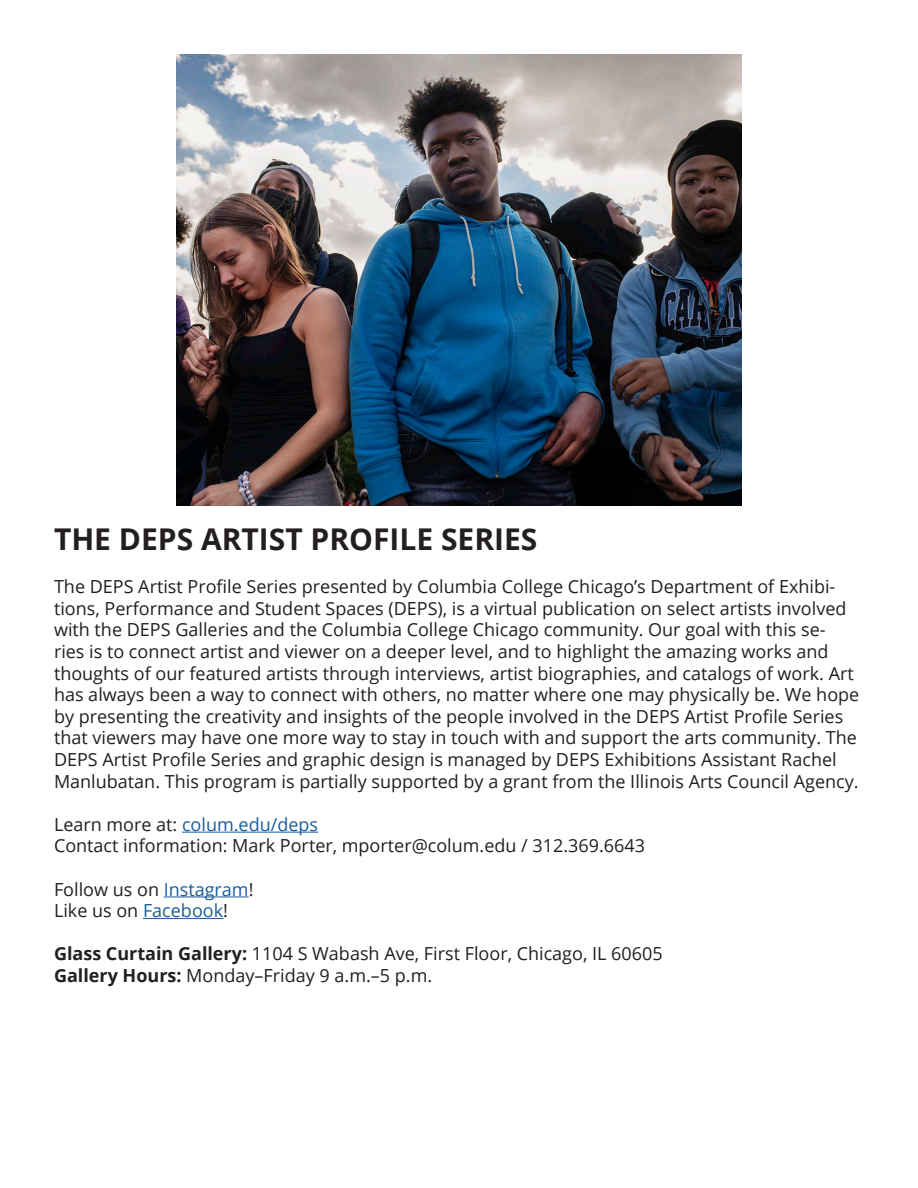
<style>
.page{position:relative;width:918px;height:1188px;background:#fff}
.page>*{position:absolute;margin:0;border:0;box-sizing:border-box;transform-origin:0 0}
.t1{font:700 30px "Open Sans";color:#231f20}
.t2{font:18px/21.6px "Open Sans";color:#231f20}
.t3{font:18px "Open Sans";color:#175d9e}
.s1{color:#231f20}
.s2{color:#175d9e}
.s3{font-weight:700}
</style>
<div class="page">
<hr style="left:182px;top:832px;width:136px;height:1px;background:#175d9e">
<hr style="left:164px;top:896px;width:85px;height:1px;background:#175d9e">
<hr style="left:143px;top:918px;width:80px;height:1px;background:#175d9e">
<img style="left:177px;top:54px;width:564px;height:451px">
<p class="t1" style="left:54px;top:518px;width:485px">THE DEPS ARTIST PROFILE SERIES</p>
<p class="t2" style="left:54px;top:575px;width:807px">The DEPS Artist Profile Series presented by Columbia College Chicago’s Department of Exhibi&shy;tions, Performance and Student Spaces (DEPS), is a virtual publication on select artists involved with the DEPS Galleries and the Columbia College Chicago community. Our goal with this se&shy;ries is to connect artist and viewer on a deeper level, and to highlight the amazing works and thoughts of our featured artists through interviews, artist biographies, and catalogs of work. Art has always been a way to connect with others, no matter where one may physically be. We hope by presenting the creativity and insights of the people involved in the DEPS Artist Profile Series that viewers may have one more way to stay in touch with and support the arts community. The DEPS Artist Profile Series and graphic design is managed by DEPS Exhibitions Assistant Rachel Manlubatan. This program is partially supported by a grant from the Illinois Arts Council Agency.</p>
<p class="t3" style="left:54px;top:812px;width:266px"><span class="s1">Learn more at:</span> colum.edu/deps</p>
<p class="t2" style="left:54px;top:835px;width:593px">Contact information: Mark Porter, mporter@colum.edu / 312.369.6643</p>
<p class="t2" style="left:54px;top:878px;width:201px">Follow us on <span class="s2">Instagram</span>!</p>
<p class="t2" style="left:54px;top:899px;width:176px">Like us on <span class="s2">Facebook</span>!</p>
<p class="t2" style="left:54px;top:943px;width:610px"><span class="s3">Glass Curtain Gallery:</span> 1104 S Wabash Ave, First Floor, Chicago, IL 60605</p>
<p class="t2" style="left:54px;top:964px;width:380px"><span class="s3">Gallery Hours:</span> Monday–Friday 9 a.m.–5 p.m.</p>
</div>
